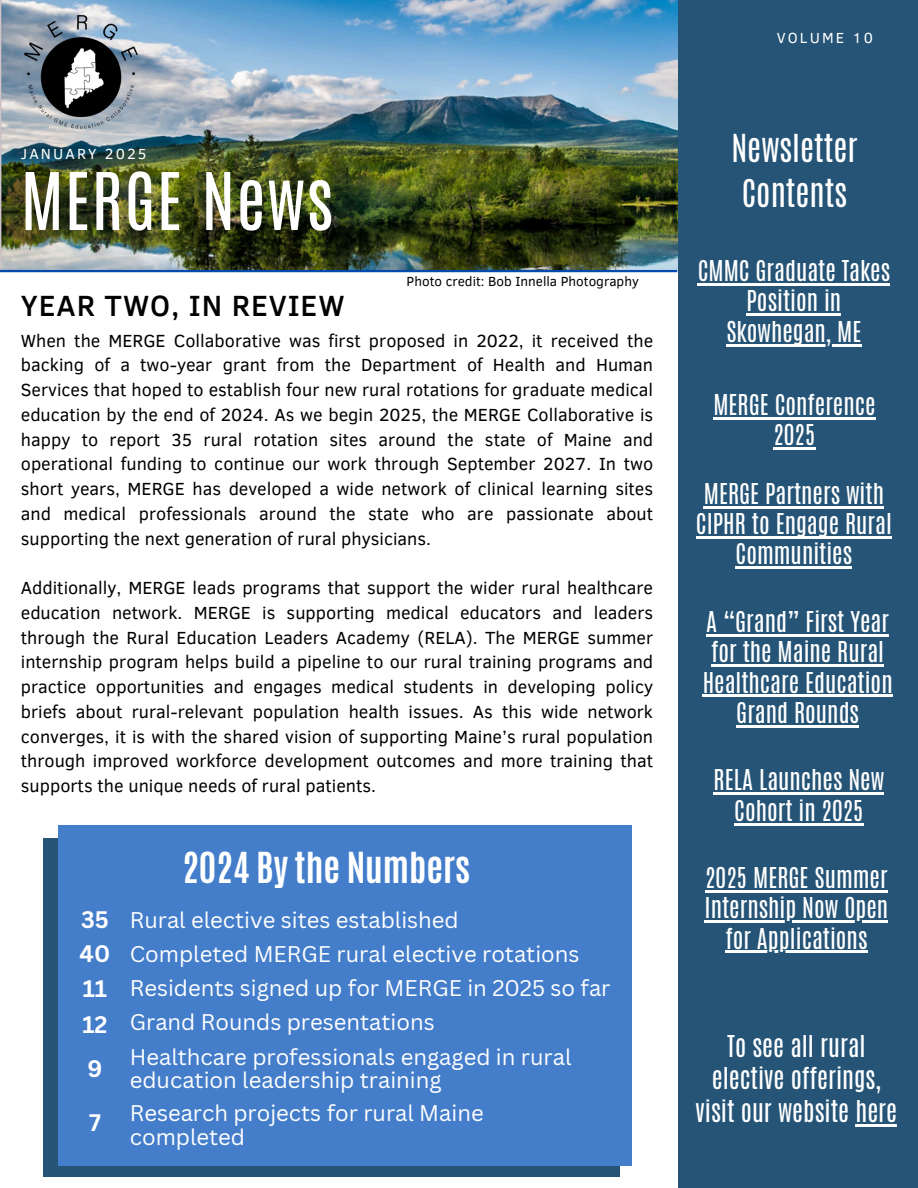
<style>
.page{position:relative;width:918px;height:1188px;background:#fff}
.page>*{position:absolute;margin:0;border:0;box-sizing:border-box;transform-origin:0 0}
.t1{font:67.5px "Antonio";letter-spacing:.02em;color:#fff}
.t2{font:700 35.7px "Antonio";color:#fff}
.t3{font:32.25px/45px "Antonio";color:#fff;text-align:center}
.t4{font:500 30px "Clear Sans";letter-spacing:.03em;color:#000}
.t5{font:25.2px/32.7px "Antonio";color:#fff;text-align:center}
.t6{font:24px/30.3px "Antonio";color:#fff;text-align:center}
.t7{font:700 23.25px "Canva Sans";color:#fff}
.t8{font:22.05px/23.7px "Canva Sans";color:#fff}
.t9{font:18px/24.8px "Clear Sans";color:#000;text-align:justify}
.t10{font:15px "Clear Sans";letter-spacing:.14em;color:#fff}
.t11{font:13.5px "Clear Sans";color:#000}
</style>
<div class="page">
<div style="left:678px;top:0;width:240px;height:1188px;background:#255476"></div>
<img style="left:0;top:0;width:677px;height:270px">
<img style="left:21px;top:13px;width:121px;height:117px">
<div style="left:43px;top:838px;width:576px;height:339px;background:#255476"></div>
<div style="left:58px;top:825px;width:573px;height:340px;background:#447ecb"></div>
<hr style="left:0;top:270px;width:677px;height:2px;background:#004aad">
<hr style="left:698px;top:283px;width:192px;height:3px;background:#fff">
<hr style="left:747px;top:314px;width:94px;height:2px;background:#fff">
<hr style="left:726px;top:344px;width:135px;height:2px;background:#fff">
<hr style="left:713px;top:417px;width:163px;height:2px;background:#fff">
<hr style="left:773px;top:447px;width:43px;height:3px;background:#fff">
<hr style="left:704px;top:506px;width:180px;height:2px;background:#fff">
<hr style="left:696px;top:536px;width:196px;height:3px;background:#fff">
<hr style="left:736px;top:567px;width:116px;height:2px;background:#fff">
<hr style="left:706px;top:634px;width:183px;height:2px;background:#fff">
<hr style="left:711px;top:664px;width:173px;height:3px;background:#fff">
<hr style="left:703px;top:695px;width:190px;height:2px;background:#fff">
<hr style="left:736px;top:725px;width:123px;height:2px;background:#fff">
<hr style="left:855px;top:1124px;width:42px;height:2px;background:#fff">
<hr style="left:714px;top:793px;width:170px;height:2px;background:#fff">
<hr style="left:734px;top:823px;width:130px;height:2px;background:#fff">
<hr style="left:705px;top:890px;width:183px;height:2px;background:#fff">
<hr style="left:705px;top:920px;width:183px;height:3px;background:#fff">
<hr style="left:725px;top:951px;width:142px;height:2px;background:#fff">
<h1 class="t10" style="left:21px;top:143px;width:127px">JANUARY 2025</h1>
<p class="t1" style="left:21px;top:153px;width:314px">MERGE News</p>
<p class="t4" style="left:21px;top:284px;width:325px">YEAR TWO, IN REVIEW</p>
<p class="t11" style="left:407px;top:271px;width:234px">Photo credit: Bob Innella Photography</p>
<p class="t9" style="left:21px;top:327px;width:634px">When the MERGE Collaborative was first proposed in 2022, it received the backing of a two-year grant from the Department of Health and Human Services that hoped to establish four new rural rotations for graduate medical education by the end of 2024. As we begin 2025, the MERGE Collaborative is happy to report 35 rural rotation sites around the state of Maine and operational funding to continue our work through September 2027. In two short years, MERGE has developed a wide network of clinical learning sites and medical professionals around the state who are passionate about supporting the next generation of rural physicians.</p>
<p class="t9" style="left:21px;top:574px;width:634px">Additionally, MERGE leads programs that support the wider rural healthcare education network. MERGE is supporting medical educators and leaders through the Rural Education Leaders Academy (RELA). The MERGE summer internship program helps build a pipeline to our rural training programs and practice opportunities and engages medical students in developing policy briefs about rural-relevant population health issues. As this wide network converges, it is with the shared vision of supporting Maine’s rural population through improved workforce development outcomes and more training that supports the unique needs of rural patients.</p>
<p class="t7" style="left:81px;top:903px;width:29px">35</p>
<p class="t7" style="left:80px;top:938px;width:32px">40</p>
<h6 class="t7" style="left:83px;top:972px;width:26px">11</h6>
<h6 class="t7" style="left:82px;top:1008px;width:27px">12</h6>
<h6 class="t7" style="left:87px;top:1052px;width:17px">9</h6>
<h6 class="t7" style="left:89px;top:1106px;width:13px">7</h6>
<h5 class="t2" style="left:182px;top:843px;width:289px">2024 By the Numbers</h5>
<h6 class="t8" style="left:130px;top:907px;width:330px">Rural elective sites established</h6>
<h6 class="t8" style="left:130px;top:941px;width:451px">Completed MERGE rural elective rotations</h6>
<p class="t8" style="left:130px;top:976px;width:482px">Residents signed up for MERGE in 2025 so far</p>
<p class="t8" style="left:130px;top:1010px;width:306px">Grand Rounds presentations</p>
<h3 class="t8" style="left:130px;top:1044px;width:443px">Healthcare professionals engaged in rural education leadership training</h3>
<h5 class="t8" style="left:130px;top:1101px;width:355px">Research projects for rural Maine completed</h5>
<p class="t10" style="left:777px;top:27px;width:98px">VOLUME 10</p>
<p class="t3" style="left:731px;top:126px;width:128px">Newsletter<br>Contents</p>
<p class="t6" style="left:698px;top:256px;width:194px">CMMC Graduate Takes<br>Position in</p>
<h4 class="t6" style="left:726px;top:317px;width:137px">Skowhegan, ME</h4>
<p class="t6" style="left:713px;top:389px;width:164px">MERGE Conference<br>2025</p>
<p class="t6" style="left:696px;top:478px;width:197px">MERGE Partners with<br>CIPHR to Engage Rural<br>Communities</p>
<h2 class="t6" style="left:703px;top:607px;width:192px">A “Grand” First Year for the Maine Rural<br>Healthcare Education<br>Grand Rounds</h2>
<p class="t6" style="left:714px;top:765px;width:172px">RELA Launches New<br>Cohort in 2025</p>
<p class="t6" style="left:705px;top:863px;width:184px">2025 MERGE Summer</p>
<p class="t6" style="left:705px;top:893px;width:185px">Internship Now Open</p>
<h5 class="t6" style="left:725px;top:923px;width:143px">for Applications</h5>
<p class="t5" style="left:696px;top:1030px;width:203px">To see all rural elective offerings, visit our website here</p>
</div>
